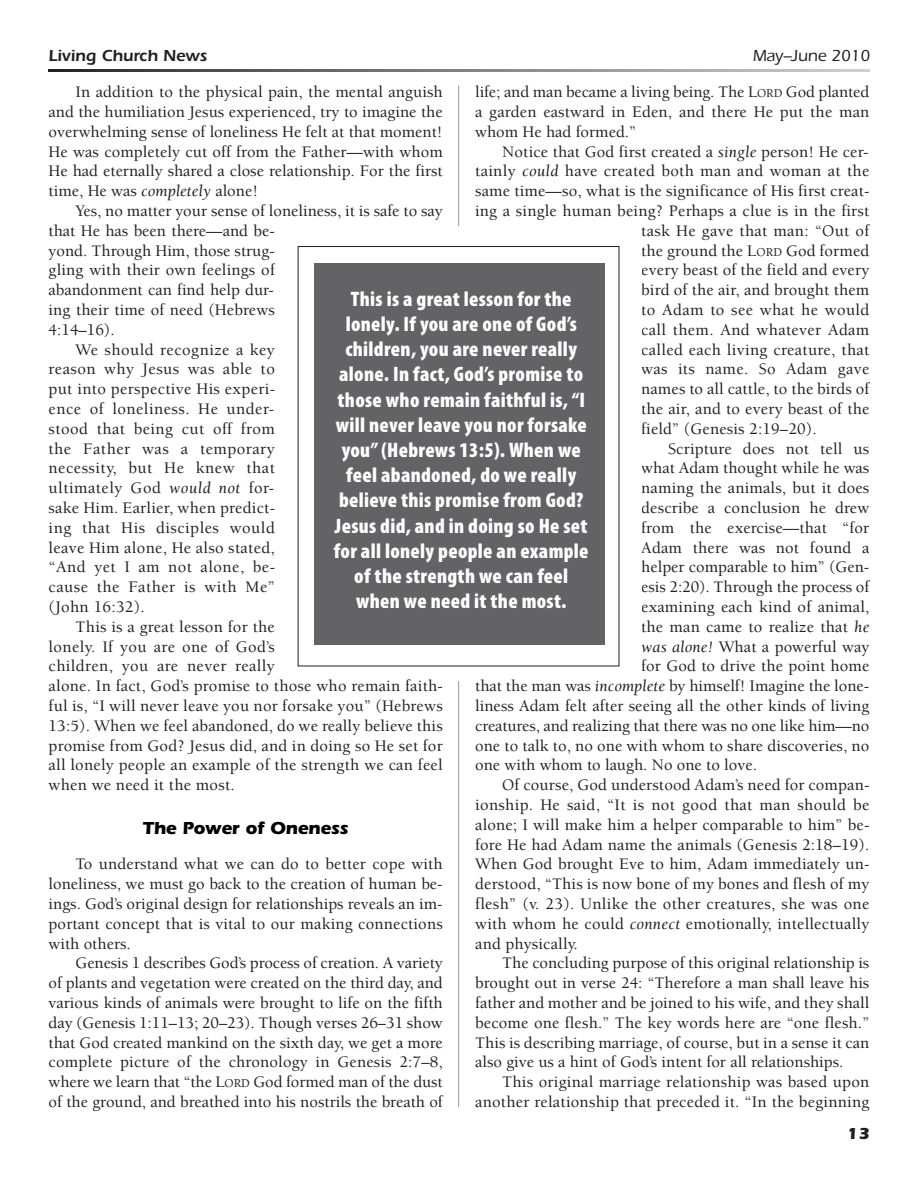
<style>
.page{position:relative;width:918px;height:1188px;background:#fff}
.page>*{position:absolute;margin:0;border:0;box-sizing:border-box;transform-origin:0 0}
.t1{font:900 condensed 21px/25.2px "Myriad Pro";letter-spacing:.015em;color:#fff;text-align:center}
.t2{font:700 18px "ITC Eras Std";letter-spacing:-.01em;color:#000}
.t3{font:500 16.5px/19.8px "Berkeley Std";letter-spacing:.01em;color:#231f20;text-align:justify}
.t4{font:500 16.5px "Berkeley Std";letter-spacing:.03em;color:#231f20}
.t5{font:600 16.5px "ITC Eras Std";color:#231f20}
.t6{font:500 16.5px "ITC Eras Std";color:#231f20}
.t7{font:700 16.5px "ITC Eras Std";color:#231f20}
.s1{font-weight:400;font-style:italic}
.s2{font-size:12.3px}
</style>
<div class="page">
<svg style="left:49px;top:69px;width:820px;height:2px;background:#7d7e81"></svg>
<hr style="left:458px;top:85px;width:1px;height:1022px;background:#939598">
<div style="left:452px;top:226px;width:19px;height:454px;background:#fff"></div>
<div style="left:314px;top:264px;width:290px;height:381px;background:#636366"></div>
<p class="t5" style="left:49px;top:50px;width:160px">Living Church News</p>
<p class="t6" style="left:753px;top:50px;width:119px">May–June 2010</p>
<p class="t3" style="left:49px;top:83px;width:396px;text-indent:27px">In addition to the physical pain, the mental anguish and the humiliation Jesus experienced, try to imagine the overwhelming sense of loneliness He felt at that moment!<br>He was completely cut off from the Father—with whom He had eternally shared a close relationship. For the first time, He was <span class="s1">completely</span> alone!</p>
<p class="t3" style="left:76px;top:202px;width:369px">Yes, no matter your sense of loneliness, it is safe to say</p>
<p class="t3" style="left:49px;top:222px;width:228px">that He has been there—and be-</p>
<p class="t3" style="left:49px;top:242px;width:228px">yond. Through Him, those strug-</p>
<p class="t3" style="left:49px;top:262px;width:228px">gling with their own feelings of</p>
<p class="t3" style="left:49px;top:281px;width:227px">abandonment can find help dur-</p>
<p class="t3" style="left:49px;top:301px;width:228px">ing their time of need (Hebrews</p>
<p class="t3" style="left:49px;top:321px;width:68px">4:14–16).</p>
<p class="t4" style="left:76px;top:343px;width:201px">We should recognize a key</p>
<p class="t4" style="left:49px;top:363px;width:228px">reason why Jesus was able to</p>
<p class="t3" style="left:49px;top:380px;width:228px">put into perspective His experi-</p>
<p class="t4" style="left:49px;top:402px;width:227px">ence of loneliness. He under-</p>
<p class="t4" style="left:49px;top:422px;width:228px">stood that being cut off from</p>
<p class="t4" style="left:49px;top:442px;width:228px">the Father was a temporary</p>
<p class="t4" style="left:49px;top:462px;width:228px">necessity, but He knew that</p>
<p class="t4" style="left:49px;top:481px;width:227px">ultimately God <span class="s1">would not</span> for-</p>
<p class="t3" style="left:49px;top:499px;width:228px">sake Him. Earlier, when predict-</p>
<p class="t4" style="left:49px;top:521px;width:228px">ing that His disciples would</p>
<p class="t3" style="left:49px;top:539px;width:228px">leave Him alone, He also stated,</p>
<p class="t4" style="left:49px;top:561px;width:228px">“And yet I am not alone, be-</p>
<p class="t4" style="left:49px;top:580px;width:228px">cause the Father is with Me”</p>
<p class="t3" style="left:49px;top:598px;width:98px">(John 16:32).</p>
<p class="t3" style="left:76px;top:618px;width:201px">This is a great lesson for the</p>
<p class="t3" style="left:49px;top:638px;width:228px">lonely. If you are one of God’s</p>
<p class="t3" style="left:49px;top:658px;width:228px">children, you are never really</p>
<p class="t3" style="left:49px;top:677px;width:396px">alone. In fact, God’s promise to those who remain faith-</p>
<p class="t3" style="left:49px;top:697px;width:396px">ful is, “I will never leave you nor forsake you” (Hebrews</p>
<p class="t3" style="left:49px;top:717px;width:396px">13:5). When we feel abandoned, do we really believe this</p>
<p class="t3" style="left:49px;top:737px;width:396px">promise from God? Jesus did, and in doing so He set for</p>
<p class="t3" style="left:49px;top:757px;width:396px">all lonely people an example of the strength we can feel</p>
<p class="t3" style="left:49px;top:776px;width:188px">when we need it the most.</p>
<p class="t2" style="left:143px;top:821px;width:207px">The Power of Oneness</p>
<p class="t3" style="left:49px;top:856px;width:396px;text-indent:27px">To understand what we can do to better cope with loneliness, we must go back to the creation of human be&shy;ings. God’s original design for relationships reveals an im&shy;portant concept that is vital to our making connections with others.</p>
<p class="t3" style="left:49px;top:955px;width:396px;text-indent:27px">Genesis 1 describes God’s process of creation. A variety of plants and vegetation were created on the third day, and various kinds of animals were brought to life on the fifth day (Genesis 1:11–13; 20–23). Though verses 26–31 show that God created mankind on the sixth day, we get a more complete picture of the chronology in Genesis 2:7–8, where we learn that “the L<span class="s2">ORD</span> God formed man of the dust of the ground, and breathed into his nostrils the breath of</p>
<p class="t3" style="left:475px;top:83px;width:396px">life; and man became a living being. The L<span class="s2">ORD</span> God planted a garden eastward in Eden, and there He put the man whom He had formed.”</p>
<p class="t3" style="left:502px;top:143px;width:368px">Notice that God first created a <span class="s1">single</span> person! He cer-</p>
<p class="t3" style="left:475px;top:163px;width:396px">tainly <span class="s1">could</span> have created both man and woman at the</p>
<p class="t3" style="left:475px;top:182px;width:396px">same time—so, what is the significance of His first creat-</p>
<p class="t3" style="left:475px;top:202px;width:396px">ing a single human being? Perhaps a clue is in the first</p>
<p class="t3" style="left:641px;top:222px;width:230px">task He gave that man: “Out of</p>
<p class="t3" style="left:641px;top:242px;width:230px">the ground the L<span class="s2">ORD</span> God formed</p>
<p class="t3" style="left:641px;top:262px;width:230px">every beast of the field and every</p>
<p class="t3" style="left:641px;top:281px;width:230px">bird of the air, and brought them</p>
<p class="t3" style="left:641px;top:301px;width:230px">to Adam to see what he would</p>
<p class="t3" style="left:641px;top:321px;width:230px">call them. And whatever Adam</p>
<p class="t3" style="left:641px;top:341px;width:230px">called each living creature, that</p>
<p class="t3" style="left:641px;top:361px;width:230px">was its name. So Adam gave</p>
<p class="t3" style="left:641px;top:380px;width:230px">names to all cattle, to the birds of</p>
<p class="t3" style="left:641px;top:400px;width:230px">the air, and to every beast of the</p>
<p class="t3" style="left:641px;top:420px;width:177px">field” (Genesis 2:19–20).</p>
<p class="t3" style="left:668px;top:440px;width:203px">Scripture does not tell us</p>
<p class="t3" style="left:641px;top:460px;width:230px">what Adam thought while he was</p>
<p class="t3" style="left:641px;top:479px;width:230px">naming the animals, but it does</p>
<p class="t3" style="left:641px;top:499px;width:230px">describe a conclusion he drew</p>
<p class="t3" style="left:641px;top:519px;width:230px">from the exercise—that “for</p>
<p class="t3" style="left:641px;top:539px;width:230px">Adam there was not found a</p>
<p class="t3" style="left:641px;top:559px;width:230px">helper comparable to him” (Gen-</p>
<p class="t3" style="left:641px;top:578px;width:230px">esis 2:20). Through the process of</p>
<p class="t3" style="left:641px;top:598px;width:230px">examining each kind of animal,</p>
<p class="t3" style="left:641px;top:618px;width:230px">the man came to realize that <span class="s1">he</span></p>
<p class="t3" style="left:641px;top:638px;width:230px"><span class="s1">was alone!</span> What a powerful way</p>
<p class="t3" style="left:641px;top:658px;width:230px">for God to drive the point home</p>
<p class="t3" style="left:475px;top:677px;width:396px">that the man was <span class="s1">incomplete</span> by himself! Imagine the lone-</p>
<p class="t3" style="left:475px;top:697px;width:396px">liness Adam felt after seeing all the other kinds of living</p>
<p class="t3" style="left:475px;top:717px;width:396px">creatures, and realizing that there was no one like him—no</p>
<p class="t3" style="left:475px;top:737px;width:396px">one to talk to, no one with whom to share discoveries, no</p>
<p class="t3" style="left:475px;top:757px;width:283px">one with whom to laugh. No one to love.</p>
<p class="t3" style="left:502px;top:776px;width:369px">Of course, God understood Adam’s need for compan-</p>
<p class="t3" style="left:475px;top:796px;width:396px">ionship. He said, “It is not good that man should be</p>
<p class="t3" style="left:475px;top:816px;width:396px">alone; I will make him a helper comparable to him” be-</p>
<p class="t3" style="left:475px;top:836px;width:396px">fore He had Adam name the animals (Genesis 2:18–19).</p>
<p class="t3" style="left:475px;top:856px;width:396px">When God brought Eve to him, Adam immediately un-</p>
<p class="t3" style="left:475px;top:875px;width:396px">derstood, “This is now bone of my bones and flesh of my</p>
<p class="t3" style="left:475px;top:895px;width:396px">flesh” (v. 23). Unlike the other creatures, she was one</p>
<p class="t3" style="left:475px;top:915px;width:396px">with whom he could <span class="s1">connect</span> emotionally, intellectually</p>
<p class="t3" style="left:475px;top:935px;width:104px">and physically.</p>
<p class="t3" style="left:502px;top:955px;width:369px">The concluding purpose of this original relationship is</p>
<p class="t3" style="left:475px;top:974px;width:396px">brought out in verse 24: “Therefore a man shall leave his</p>
<p class="t3" style="left:475px;top:994px;width:396px">father and mother and be joined to his wife, and they shall</p>
<p class="t3" style="left:475px;top:1014px;width:396px">become one flesh.” The key words here are “one flesh.”</p>
<p class="t3" style="left:475px;top:1034px;width:396px">This is describing marriage, of course, but in a sense it can</p>
<p class="t3" style="left:475px;top:1054px;width:370px">also give us a hint of God’s intent for all relationships.</p>
<p class="t3" style="left:502px;top:1073px;width:369px">This original marriage relationship was based upon</p>
<p class="t3" style="left:475px;top:1093px;width:396px">another relationship that preceded it. “In the beginning</p>
<p class="t1" style="left:334px;top:288px;width:256px">This is a great lesson for the lonely. If you are one of God’s children, you are never really alone. In fact, God’s promise to those who remain faithful is, “I will never leave you nor forsake you”(Hebrews 13:5). When we feel abandoned, do we really believe this promise from God?<br>Jesus did, and in doing so He set for all lonely people an example of the strength we can feel when we need it the most.</p>
<p class="t7" style="left:847px;top:1128px;width:24px">13</p>
</div>
